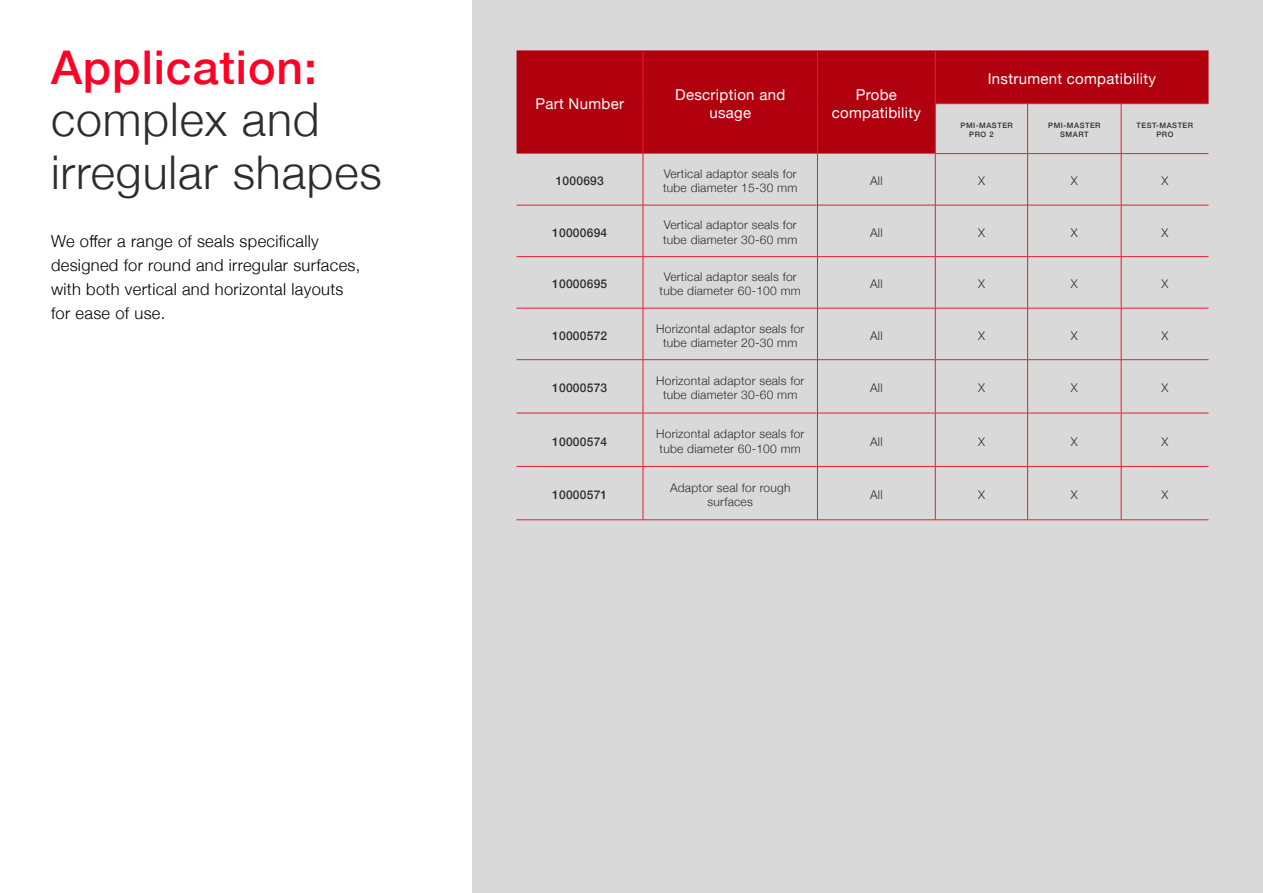
<style>
.page{position:relative;width:1263px;height:893px;background:#fff}
.page>*{position:absolute;margin:0;border:0;box-sizing:border-box;transform-origin:0 0}
.t1{font:300 46.5px/52.5px "Helvetica Neue";letter-spacing:.02em;color:#2d2d2d}
.t2{font:300 16.5px/24px "Helvetica Neue";letter-spacing:.02em;color:#000}
.t3{font:15px/18px "Helvetica Neue";letter-spacing:.02em;color:#fff;text-align:center}
.t4{font:300 12px/14.4px "Helvetica Neue";letter-spacing:.02em;color:#2d2d2d;text-align:center}
.t5{font:500 12px "Helvetica Neue";letter-spacing:.02em;color:#2d2d2d}
.t6{font:500 7.5px/9px "Helvetica Neue";letter-spacing:.07em;color:#2d2d2d;text-align:center}
.s1{font-weight:500;color:#ff0026}
</style>
<div class="page">
<div style="left:472px;top:0;width:791px;height:893px;background:#d9d9d9"></div>
<svg style="left:516px;top:50px;width:692px;height:104px;fill:#b1000e"></svg>
<hr style="left:643px;top:50px;width:1px;height:54px;background:#ed1a33">
<hr style="left:817px;top:50px;width:1px;height:54px;background:#ed1a33">
<hr style="left:643px;top:104px;width:1px;height:50px;background:#ed1a33">
<hr style="left:817px;top:104px;width:1px;height:50px;background:#ed1a33">
<hr style="left:935px;top:50px;width:1px;height:53px;background:#ed1a33">
<hr style="left:935px;top:103px;width:92px;height:1px;background:#ed1a33">
<hr style="left:935px;top:104px;width:1px;height:49px;background:#ed1a33">
<hr style="left:1027px;top:103px;width:94px;height:1px;background:#ed1a33">
<hr style="left:1121px;top:103px;width:87px;height:1px;background:#ed1a33">
<hr style="left:1027px;top:104px;width:1px;height:49px;background:#ed1a33">
<hr style="left:1121px;top:104px;width:1px;height:49px;background:#ed1a33">
<hr style="left:643px;top:154px;width:1px;height:51px;background:#ed1a33">
<hr style="left:817px;top:154px;width:1px;height:51px;background:#ed1a33">
<hr style="left:935px;top:153px;width:92px;height:1px;background:#ed1a33">
<hr style="left:935px;top:154px;width:1px;height:51px;background:#ed1a33">
<hr style="left:1027px;top:153px;width:94px;height:1px;background:#ed1a33">
<hr style="left:1027px;top:154px;width:1px;height:51px;background:#ed1a33">
<hr style="left:1121px;top:153px;width:87px;height:1px;background:#ed1a33">
<hr style="left:1121px;top:154px;width:1px;height:51px;background:#ed1a33">
<hr style="left:516px;top:205px;width:127px;height:1px;background:#ed1a33">
<hr style="left:643px;top:205px;width:174px;height:1px;background:#ed1a33">
<hr style="left:643px;top:205px;width:1px;height:51px;background:#ed1a33">
<hr style="left:817px;top:205px;width:118px;height:1px;background:#ed1a33">
<hr style="left:817px;top:205px;width:1px;height:51px;background:#ed1a33">
<hr style="left:935px;top:205px;width:92px;height:1px;background:#ed1a33">
<hr style="left:935px;top:205px;width:1px;height:51px;background:#ed1a33">
<hr style="left:1027px;top:205px;width:94px;height:1px;background:#ed1a33">
<hr style="left:1027px;top:205px;width:1px;height:51px;background:#ed1a33">
<hr style="left:1121px;top:205px;width:87px;height:1px;background:#ed1a33">
<hr style="left:1121px;top:205px;width:1px;height:51px;background:#ed1a33">
<hr style="left:516px;top:256px;width:127px;height:1px;background:#ed1a33">
<hr style="left:643px;top:256px;width:174px;height:1px;background:#ed1a33">
<hr style="left:643px;top:257px;width:1px;height:51px;background:#ed1a33">
<hr style="left:817px;top:256px;width:118px;height:1px;background:#ed1a33">
<hr style="left:817px;top:257px;width:1px;height:51px;background:#ed1a33">
<hr style="left:935px;top:256px;width:92px;height:1px;background:#ed1a33">
<hr style="left:935px;top:257px;width:1px;height:51px;background:#ed1a33">
<hr style="left:1027px;top:256px;width:94px;height:1px;background:#ed1a33">
<hr style="left:1027px;top:257px;width:1px;height:51px;background:#ed1a33">
<hr style="left:1121px;top:256px;width:87px;height:1px;background:#ed1a33">
<hr style="left:1121px;top:257px;width:1px;height:51px;background:#ed1a33">
<hr style="left:516px;top:308px;width:127px;height:1px;background:#ed1a33">
<hr style="left:643px;top:308px;width:174px;height:1px;background:#ed1a33">
<hr style="left:643px;top:308px;width:1px;height:51px;background:#ed1a33">
<hr style="left:817px;top:308px;width:118px;height:1px;background:#ed1a33">
<hr style="left:817px;top:308px;width:1px;height:51px;background:#ed1a33">
<hr style="left:935px;top:308px;width:92px;height:1px;background:#ed1a33">
<hr style="left:935px;top:308px;width:1px;height:51px;background:#ed1a33">
<hr style="left:1027px;top:308px;width:94px;height:1px;background:#ed1a33">
<hr style="left:1027px;top:308px;width:1px;height:51px;background:#ed1a33">
<hr style="left:1121px;top:308px;width:87px;height:1px;background:#ed1a33">
<hr style="left:1121px;top:308px;width:1px;height:51px;background:#ed1a33">
<hr style="left:516px;top:359px;width:127px;height:1px;background:#ed1a33">
<hr style="left:643px;top:359px;width:174px;height:1px;background:#ed1a33">
<hr style="left:643px;top:360px;width:1px;height:53px;background:#ed1a33">
<hr style="left:817px;top:359px;width:118px;height:1px;background:#ed1a33">
<hr style="left:817px;top:360px;width:1px;height:53px;background:#ed1a33">
<hr style="left:935px;top:359px;width:92px;height:1px;background:#ed1a33">
<hr style="left:935px;top:360px;width:1px;height:53px;background:#ed1a33">
<hr style="left:1027px;top:359px;width:94px;height:1px;background:#ed1a33">
<hr style="left:1027px;top:360px;width:1px;height:53px;background:#ed1a33">
<hr style="left:1121px;top:359px;width:87px;height:1px;background:#ed1a33">
<hr style="left:1121px;top:360px;width:1px;height:53px;background:#ed1a33">
<hr style="left:516px;top:413px;width:127px;height:1px;background:#ed1a33">
<hr style="left:643px;top:413px;width:174px;height:1px;background:#ed1a33">
<hr style="left:643px;top:413px;width:1px;height:53px;background:#ed1a33">
<hr style="left:817px;top:413px;width:118px;height:1px;background:#ed1a33">
<hr style="left:817px;top:413px;width:1px;height:53px;background:#ed1a33">
<hr style="left:935px;top:413px;width:92px;height:1px;background:#ed1a33">
<hr style="left:935px;top:413px;width:1px;height:53px;background:#ed1a33">
<hr style="left:1027px;top:413px;width:94px;height:1px;background:#ed1a33">
<hr style="left:1027px;top:413px;width:1px;height:53px;background:#ed1a33">
<hr style="left:1121px;top:413px;width:87px;height:1px;background:#ed1a33">
<hr style="left:1121px;top:413px;width:1px;height:53px;background:#ed1a33">
<hr style="left:516px;top:466px;width:127px;height:1px;background:#ed1a33">
<hr style="left:643px;top:466px;width:174px;height:1px;background:#ed1a33">
<hr style="left:643px;top:467px;width:1px;height:53px;background:#ed1a33">
<hr style="left:817px;top:466px;width:118px;height:1px;background:#ed1a33">
<hr style="left:817px;top:467px;width:1px;height:53px;background:#ed1a33">
<hr style="left:935px;top:466px;width:92px;height:1px;background:#ed1a33">
<hr style="left:935px;top:467px;width:1px;height:53px;background:#ed1a33">
<hr style="left:1027px;top:466px;width:94px;height:1px;background:#ed1a33">
<hr style="left:1027px;top:467px;width:1px;height:53px;background:#ed1a33">
<hr style="left:1121px;top:466px;width:87px;height:1px;background:#ed1a33">
<hr style="left:1121px;top:467px;width:1px;height:53px;background:#ed1a33">
<hr style="left:516px;top:519px;width:127px;height:1px;background:#ed1a33">
<hr style="left:643px;top:519px;width:174px;height:1px;background:#ed1a33">
<hr style="left:817px;top:519px;width:118px;height:1px;background:#ed1a33">
<hr style="left:935px;top:519px;width:92px;height:1px;background:#ed1a33">
<hr style="left:1027px;top:519px;width:94px;height:1px;background:#ed1a33">
<hr style="left:1121px;top:519px;width:87px;height:1px;background:#ed1a33">
<p class="t1" style="left:51px;top:37px;width:332px"><span class="s1">Application: </span>complex and irregular shapes</p>
<p class="t2" style="left:51px;top:228px;width:311px">We offer a range of seals specifically designed for round and irregular surfaces, with both vertical and horizontal layouts for ease of use.</p>
<p class="t3" style="left:535px;top:96px;width:90px">Part Number</p>
<p class="t3" style="left:675px;top:87px;width:112px">Description and usage</p>
<p class="t3" style="left:832px;top:87px;width:91px">Probe compatibility</p>
<p class="t3" style="left:988px;top:71px;width:170px">Instrument compatibility</p>
<p class="t6" style="left:969px;top:120px;width:45px;text-align:left;text-indent:-9px">PMI-MASTER<br>PRO 2</p>
<p class="t6" style="left:1048px;top:120px;width:54px">PMI-MASTER<br>SMART</p>
<p class="t6" style="left:1136px;top:120px;width:58px">TEST-MASTER<br>PRO</p>
<p class="t5" style="left:556px;top:171px;width:50px">1000693</p>
<p class="t4" style="left:663px;top:166px;width:136px;text-align:left">Vertical adaptor seals for tube diameter 15-30 mm</p>
<p class="t4" style="left:870px;top:173px;width:14px">All</p>
<p class="t4" style="left:978px;top:173px;width:8px">X</p>
<p class="t4" style="left:1071px;top:173px;width:8px">X</p>
<p class="t4" style="left:1161px;top:173px;width:8px">X</p>
<p class="t5" style="left:552px;top:223px;width:57px">10000694</p>
<p class="t4" style="left:663px;top:217px;width:136px;text-align:left">Vertical adaptor seals for tube diameter 30-60 mm</p>
<p class="t4" style="left:870px;top:224px;width:14px">All</p>
<p class="t4" style="left:978px;top:224px;width:8px">X</p>
<p class="t4" style="left:1071px;top:224px;width:8px">X</p>
<p class="t4" style="left:1161px;top:224px;width:8px">X</p>
<p class="t5" style="left:552px;top:274px;width:57px">10000695</p>
<p class="t4" style="left:659px;top:269px;width:143px">Vertical adaptor seals for tube diameter 60-100 mm</p>
<p class="t4" style="left:870px;top:276px;width:14px">All</p>
<p class="t4" style="left:978px;top:276px;width:8px">X</p>
<p class="t4" style="left:1071px;top:276px;width:8px">X</p>
<p class="t4" style="left:1161px;top:276px;width:8px">X</p>
<p class="t5" style="left:552px;top:326px;width:57px">10000572</p>
<p class="t4" style="left:656px;top:320px;width:150px">Horizontal adaptor seals for tube diameter 20-30 mm</p>
<p class="t4" style="left:870px;top:327px;width:14px">All</p>
<p class="t4" style="left:978px;top:327px;width:8px">X</p>
<p class="t4" style="left:1071px;top:327px;width:8px">X</p>
<p class="t4" style="left:1161px;top:327px;width:8px">X</p>
<p class="t5" style="left:552px;top:378px;width:57px">10000573</p>
<p class="t4" style="left:656px;top:373px;width:150px">Horizontal adaptor seals for tube diameter 30-60 mm</p>
<p class="t4" style="left:870px;top:380px;width:14px">All</p>
<p class="t4" style="left:978px;top:380px;width:8px">X</p>
<p class="t4" style="left:1071px;top:380px;width:8px">X</p>
<p class="t4" style="left:1161px;top:380px;width:8px">X</p>
<p class="t5" style="left:552px;top:432px;width:57px">10000574</p>
<p class="t4" style="left:656px;top:426px;width:150px;text-align:left">Horizontal adaptor seals for tube diameter 60-100 mm</p>
<p class="t4" style="left:870px;top:433px;width:14px">All</p>
<p class="t4" style="left:978px;top:433px;width:8px">X</p>
<p class="t4" style="left:1071px;top:433px;width:8px">X</p>
<p class="t4" style="left:1161px;top:433px;width:8px">X</p>
<p class="t5" style="left:552px;top:485px;width:57px">10000571</p>
<p class="t4" style="left:670px;top:479px;width:122px">Adaptor seal for rough surfaces</p>
<p class="t4" style="left:870px;top:487px;width:14px">All</p>
<p class="t4" style="left:978px;top:487px;width:8px">X</p>
<p class="t4" style="left:1071px;top:487px;width:8px">X</p>
<p class="t4" style="left:1161px;top:487px;width:8px">X</p>
</div>
